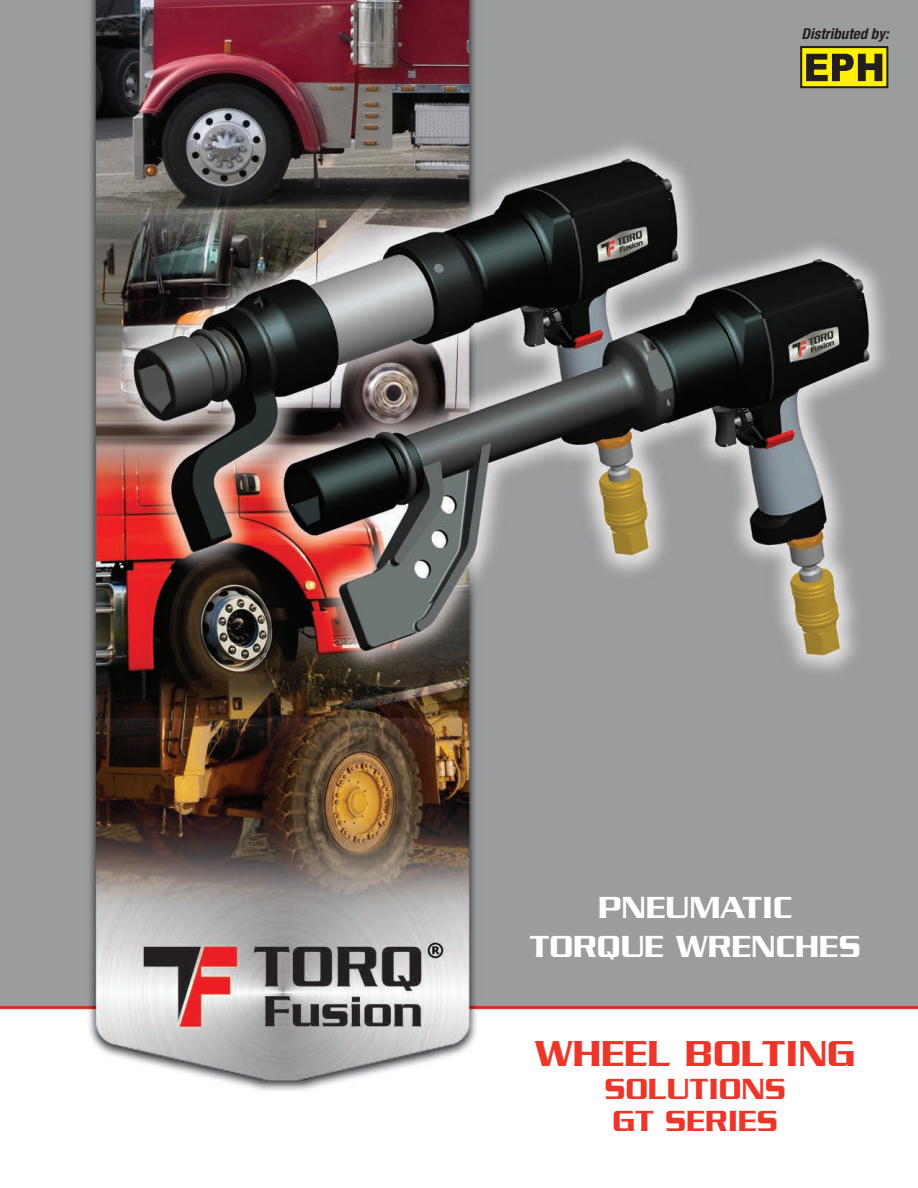
<style>
.page{position:relative;width:918px;height:1188px;background:#fff}
.page>*{position:absolute;margin:0;border:0;box-sizing:border-box;transform-origin:0 0}
.t1{font:500 39px "Serpentine";color:#ee3529}
.t2{font:500 33px/39.6px "Serpentine";color:#fff;text-align:center}
.t3{font:500 31.5px/32.7px "Serpentine";color:#ee3529}
.t4{font:italic 700 condensed 15px "Helvetica Neue LT";color:#231f20}
</style>
<div class="page">
<img style="left:0;top:0;width:918px;height:1091px">
<hr style="left:0;top:0;width:1px;height:81px;background:#231f20">
<hr style="left:0;top:1134px;width:1px;height:54px;background:#8f959d">
<div style="left:801px;top:47px;width:86px;height:40px;background:#fff101"></div>
<div style="left:800px;top:46px;width:88px;height:42px;border:2px solid #231f20"></div>
<svg style="left:806px;top:54px;width:76px;height:27px"></svg>
<p class="t4" style="left:802px;top:28px;width:89px">Distributed by:</p>
<p class="t2" style="left:530px;top:890px;width:332px">PNEUMATIC<br>TORQUE WRENCHES</p>
<p class="t1" style="left:535px;top:1041px;width:322px">WHEEL BOLTING</p>
<p class="t3" style="left:605px;top:1075px;width:183px">SOLUTIONS<br>GT SERIES</p>
</div>
